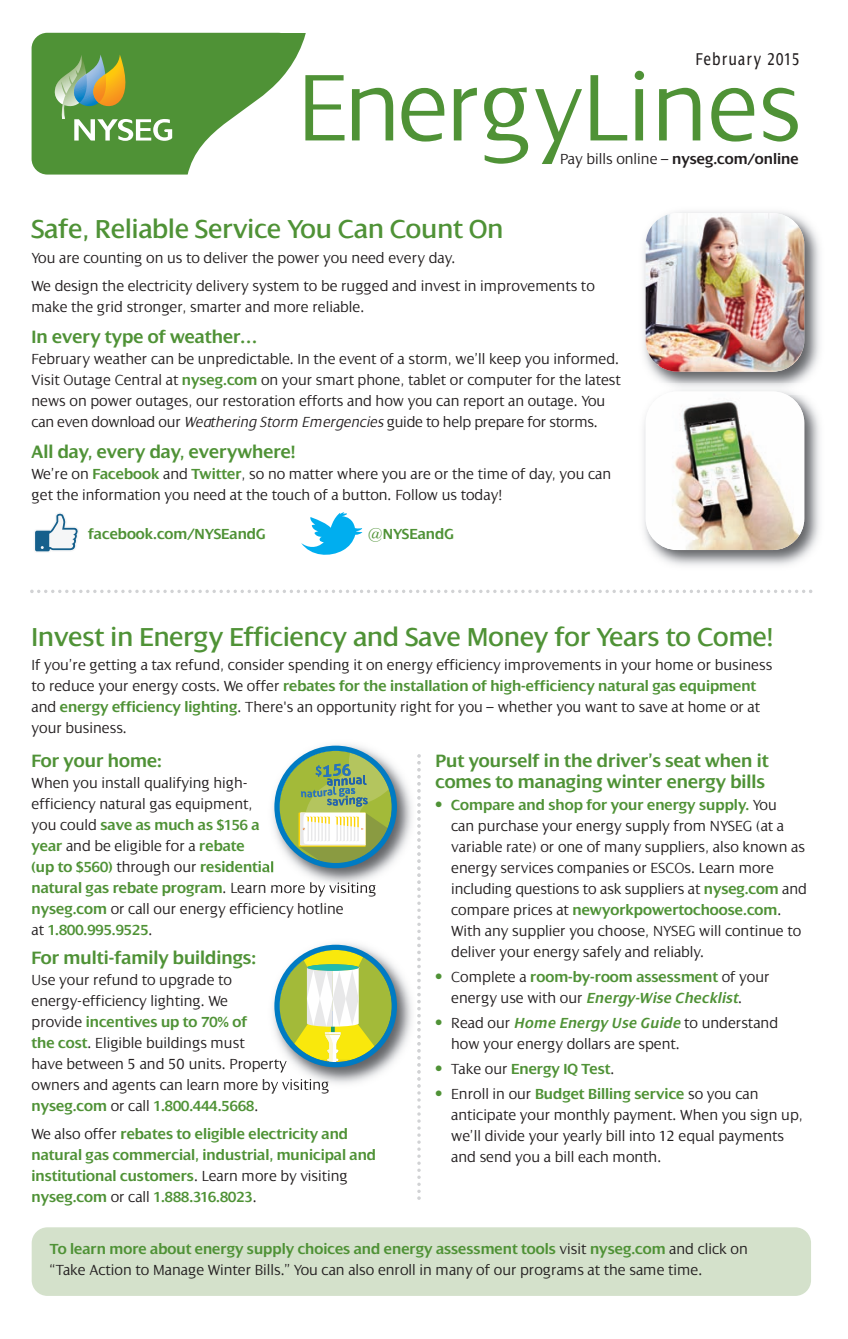
<style>
.page{position:relative;width:848px;height:1339px;background:#fff}
.page>*{position:absolute;margin:0;border:0;box-sizing:border-box;transform-origin:0 0}
.t1{font:300 102.02px "Dialog";color:#4f9236}
.t2{font:28px "Dialog";color:#4f9236}
.t3{font:600 19.25px/21px "Dialog";color:#4f9236}
.t4{font:condensed 18.38px "Dialog";letter-spacing:.08em;color:#231f20}
.t5{font:300 15.75px/21px "Dialog";color:#231f20}
.t6{font:600 15.75px/21px "Dialog";color:#4f9236}
.t7{font:600 15.75px "Dialog";color:#231f20}
.s1{font-weight:300}
.s2{font-weight:600;color:#4f9236}
.s3{font-style:italic}
.s4{font-weight:300;color:#231f20}
.s5{font-family:"Univers";font-weight:700;font-stretch:condensed;color:#4f9236}
.s6{font-weight:600;font-style:italic;color:#4f9236}
.s7{font-family:"Univers";font-weight:700;font-stretch:condensed}
</style>
<div class="page">
<div style="left:32px;top:33px;width:262px;height:142px;background:#4f9236;border-radius:16px"></div>
<svg style="left:55px;top:55px;width:117px;height:86px"></svg>
<svg style="left:187px;top:32px;width:119px;height:143px"></svg>
<svg style="left:30px;top:589px;width:782px;height:4px"></svg>
<img style="left:643px;top:211px;width:177px;height:355px">
<img style="left:645px;top:213px;width:159px;height:159px;border-radius:32px">
<img style="left:645px;top:391px;width:159px;height:159px;border-radius:32px">
<div style="left:32px;top:1227px;width:779px;height:69px;background:#d4e1cb;border-radius:16px"></div>
<svg style="left:301px;top:512px;width:61px;height:43px"></svg>
<svg style="left:35px;top:513px;width:43px;height:39px"></svg>
<svg style="left:417px;top:754px;width:4px;height:446px"></svg>
<img style="left:267px;top:744px;width:153px;height:147px">
<img style="left:417px;top:754px;width:3px;height:134px">
<img style="left:270px;top:882px;width:88px;height:9px">
<svg style="left:266px;top:745px;width:131px;height:127px"></svg>
<img style="left:266px;top:943px;width:154px;height:130px">
<img style="left:417px;top:936px;width:3px;height:130px">
<svg style="left:274px;top:945px;width:123px;height:122px"></svg>
<p class="t4" style="left:696px;top:48px;width:105px">February 2015</p>
<h1 class="t1" style="left:297px;top:46px;width:505px">EnergyLines</h1>
<p class="t7" style="left:560px;top:149px;width:240px"><span class="s1">Pay bills online –</span> nyseg.com/online</p>
<h2 class="t2" style="left:32px;top:212px;width:473px">Safe, Reliable Service You Can Count On</h2>
<p class="t5" style="left:32px;top:243px;width:565px;line-height:28.5px">You are counting on us to deliver the power you need every day.<br>We design the electricity delivery system to be rugged and invest in improvements to</p>
<p class="t5" style="left:32px;top:296px;width:334px">make the grid stronger, smarter and more reliable.</p>
<p class="t3" style="left:32px;top:326px;width:227px">In every type of weather…</p>
<p class="t5" style="left:31px;top:348px;width:591px">February weather can be unpredictable. In the event of a storm, we’ll keep you informed.<br>Visit Outage Central at <span class="s2">nyseg.com</span> on your smart phone, tablet or computer for the latest news on power outages, our restoration efforts and how you can report an outage. You can even download our <span class="s3">Weathering Storm Emergencies</span> guide to help prepare for storms.</p>
<p class="t3" style="left:32px;top:441px;width:265px">All day, every day, everywhere!</p>
<p class="t5" style="left:32px;top:463px;width:581px">We’re on <span class="s2">Facebook</span> and <span class="s2">Twitter</span>, so no matter where you are or the time of day, you can get the information you need at the touch of a button. Follow us today!</p>
<p class="t6" style="left:88px;top:522px;width:179px">facebook.com/NYSEandG</p>
<p class="t6" style="left:368px;top:522px;width:88px">@NYSEandG</p>
<h2 class="t2" style="left:32px;top:619px;width:743px">Invest in Energy Efficiency and Save Money for Years to Come!</h2>
<p class="t5" style="left:32px;top:654px;width:742px">If you’re getting a tax refund, consider spending it on energy efficiency improvements in your home or business to reduce your energy costs. We offer <span class="s2">rebates for the installation of high-efficiency natural gas equipment </span>and <span class="s2">energy efficiency lighting</span>. There's an opportunity right for you – whether you want to save at home or at your business.</p>
<p class="t3" style="left:32px;top:750px;width:132px">For your home:</p>
<p class="t5" style="left:32px;top:772px;width:346px">When you install qualifying high-<br>efficiency natural gas equipment,<br>you could <span class="s2">save as much as $156 a<br>year</span> and be eligible for a <span class="s2">rebate<br>(up to $560)</span> through our <span class="s2">residential<br>natural gas rebate program</span>. Learn more by visiting <span class="s2">nyseg.com</span> or call our energy efficiency hotline<br>at <span class="s2">1.800.995.9525</span>.</p>
<p class="t3" style="left:32px;top:946px;width:226px">For multi-family buildings:</p>
<p class="t5" style="left:32px;top:969px;width:299px">Use your refund to upgrade to energy-efficiency lighting. We<br>provide <span class="s2">incentives up to 70% of<br>the cost</span>. Eligible buildings must<br>have between 5 and 50 units. Property owners and agents can learn more by visiting <span class="s2">nyseg.com</span> or call <span class="s2">1.800.444.5668</span>.</p>
<p class="t6" style="left:31px;top:1123px;width:346px"><span class="s4">We also offer</span> rebates to eligible electricity and natural gas commercial, industrial, municipal and institutional customers<span class="s4">. Learn more by visiting </span>nyseg.com <span class="s4">or call</span> 1.888.316.8023<span class="s4">.</span></p>
<p class="t3" style="left:435px;top:750px;width:335px">Put yourself in the driver’s seat when it comes to managing winter energy bills</p>
<p class="t5" style="left:451px;top:794px;width:357px;text-indent:-16px"><span class="s5">•</span> <span class="s2">Compare and shop for your energy supply.</span> You<br>can purchase your energy supply from NYSEG (at a variable rate) or one of many suppliers, also known as energy services companies or ESCOs. Learn more including questions to ask suppliers at <span class="s2">nyseg.com</span> and compare prices at <span class="s2">newyorkpowertochoose.com</span>.<br>With any supplier you choose, NYSEG will continue to deliver your energy safely and reliably.</p>
<p class="t5" style="left:451px;top:966px;width:320px;text-indent:-16px"><span class="s5">•</span> Complete a <span class="s2">room-by-room assessment</span> of your energy use with our <span class="s6">Energy-Wise Checklist</span>.</p>
<p class="t5" style="left:451px;top:1012px;width:328px;text-indent:-16px"><span class="s5">•</span> Read our <span class="s6">Home Energy Use Guide</span> to understand how your energy dollars are spent.</p>
<p class="t6" style="left:435px;top:1058px;width:181px"><span class="s7">•</span> <span class="s4">Take our</span> Energy IQ Test<span class="s4">.</span></p>
<p class="t5" style="left:451px;top:1082px;width:353px;text-indent:-16px"><span class="s5">•</span> Enroll in our <span class="s2">Budget Billing service</span> so you can anticipate your monthly payment. When you sign up, we’ll divide your yearly bill into 12 equal payments and send you a bill each month.</p>
<p class="t5" style="left:50px;top:1238px;width:699px"><span class="s2">To learn more about energy supply choices and energy assessment tools</span> visit <span class="s2">nyseg.com</span> and click on “Take Action to Manage Winter Bills.” You can also enroll in many of our programs at the same time.</p>
</div>
